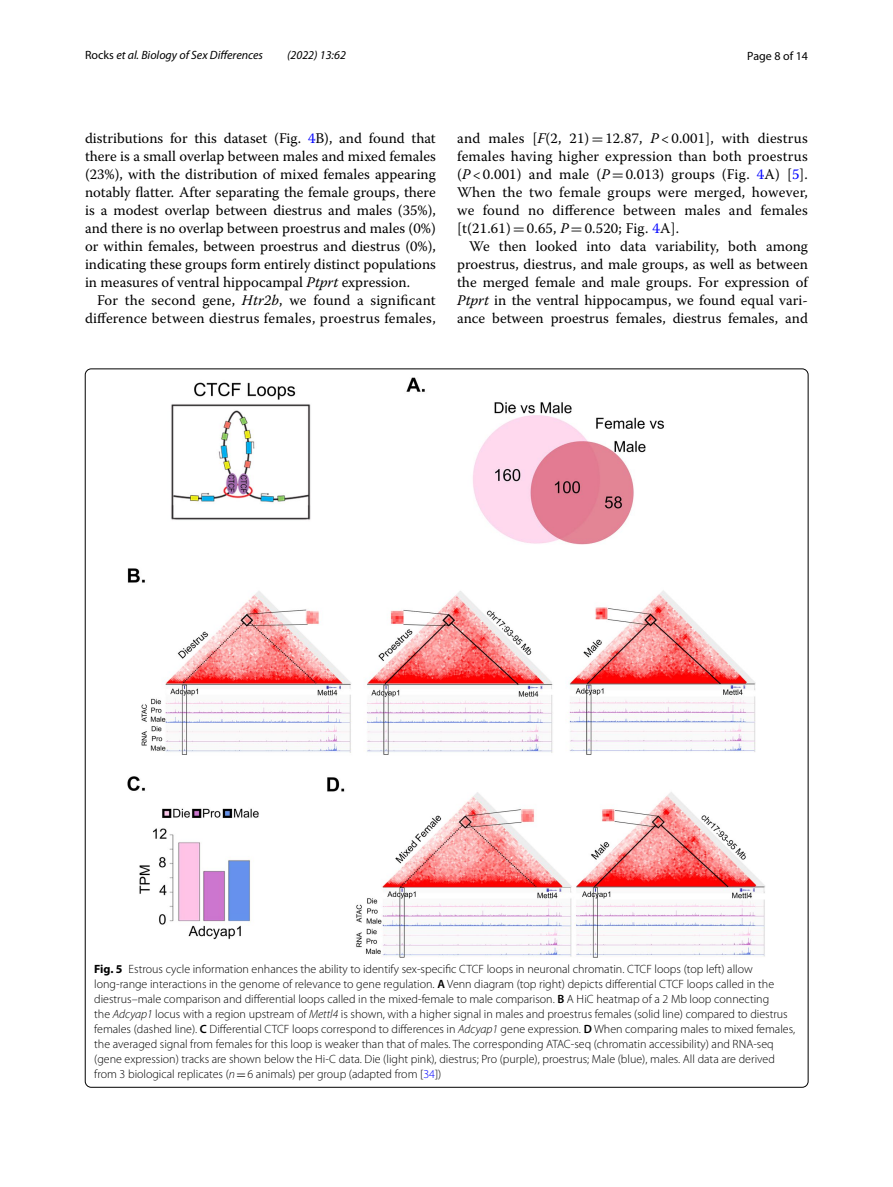
<style>
.page{position:relative;width:893px;height:1187px;background:#fff}
.page>*{position:absolute;margin:0;border:0;box-sizing:border-box;transform-origin:0 0}
.t1{font:14.7px/18px "Warnock Pro";letter-spacing:.01em;color:#000;text-align:justify}
.t2{font:300 12px/15px "Myriad Pro";color:#000}
.t3{font:italic 12px "Myriad Pro";color:#000}
.t4{font:12px "Myriad Pro";color:#000}
.s1{font-style:normal}
.s2{color:#00f}
.s3{font-style:italic}
.s4{font-family:"MTSY"}
.s5{font-weight:700}
.s6{font-weight:600}
.s7{font-family:"MTSY";font-weight:400}
</style>
<div class="page">
<img style="left:128px;top:378px;width:637px;height:579px">
<p class="t3" style="left:85px;top:48px;width:180px"><span class="s1">Rocks</span> et al. Biology of Sex Differences</p>
<p class="t3" style="left:287px;top:48px;width:60px">(2022) 13:62</p>
<p class="t4" style="left:747px;top:48px;width:62px">Page 8 of 14</p>
<p class="t1" style="left:85px;top:128px;width:352px">distributions for this dataset (Fig. <span class="s2">4</span>B), and found that there is a small overlap between males and mixed females (23%), with the distribution of mixed females appearing notably flatter. After separating the female groups, there is a modest overlap between diestrus and males (35%), and there is no overlap between proestrus and males (0%) or within females, between proestrus and diestrus (0%), indicating these groups form entirely distinct populations in measures of ventral hippocampal <span class="s3">Ptprt</span> expression.</p>
<p class="t1" style="left:85px;top:290px;width:352px;text-align:right">For the second gene, <span class="s3">Htr2b</span>, we found a significant difference between diestrus females, proestrus females,</p>
<p class="t1" style="left:457px;top:128px;width:352px">and males [<span class="s3">F</span>(2, 21)<span class="s4">=</span>12.87, <span class="s3">P</span> &lt; 0.001], with diestrus females having higher expression than both proestrus (<span class="s3">P</span> &lt; 0.001) and male (<span class="s3">P</span><span class="s4">=</span>0.013) groups (Fig. <span class="s2">4</span>A) [<span class="s2">5</span>].<br>When the two female groups were merged, however, we found no difference between males and females [t(21.61)<span class="s4">=</span>0.65, <span class="s3">P</span><span class="s4">=</span>0.520; Fig. <span class="s2">4</span>A].</p>
<p class="t1" style="left:457px;top:236px;width:352px;text-indent:12px">We then looked into data variability, both among proestrus, diestrus, and male groups, as well as between the merged female and male groups. For expression of <span class="s3">Ptprt</span> in the ventral hippocampus, we found equal vari&shy;ance between proestrus females, diestrus females, and</p>
<p class="t2" style="left:94px;top:961px;width:702px"><span class="s5">Fig. 5</span> Estrous cycle information enhances the ability to identify sex-specific CTCF loops in neuronal chromatin. CTCF loops (top left) allow long-range interactions in the genome of relevance to gene regulation. <span class="s6">A</span> Venn diagram (top right) depicts differential CTCF loops called in the diestrus–male comparison and differential loops called in the mixed-female to male comparison. <span class="s6">B</span> A HiC heatmap of a 2 Mb loop connecting<br>the <span class="s3">Adcyap1</span> locus with a region upstream of <span class="s3">Mettl4</span> is shown, with a higher signal in males and proestrus females (solid line) compared to diestrus females (dashed line). <span class="s6">C</span> Differential CTCF loops correspond to differences in <span class="s3">Adcyap1</span> gene expression. <span class="s6">D</span> When comparing males to mixed females, the averaged signal from females for this loop is weaker than that of males. The corresponding ATAC-seq (chromatin accessibility) and RNA-seq (gene expression) tracks are shown below the Hi-C data. Die (light pink), diestrus; Pro (purple), proestrus; Male (blue), males. All data are derived from 3 biological replicates (<span class="s3">n</span><span class="s7">=</span>6 animals) per group (adapted from [<span class="s2">34</span>])</p>
</div>
